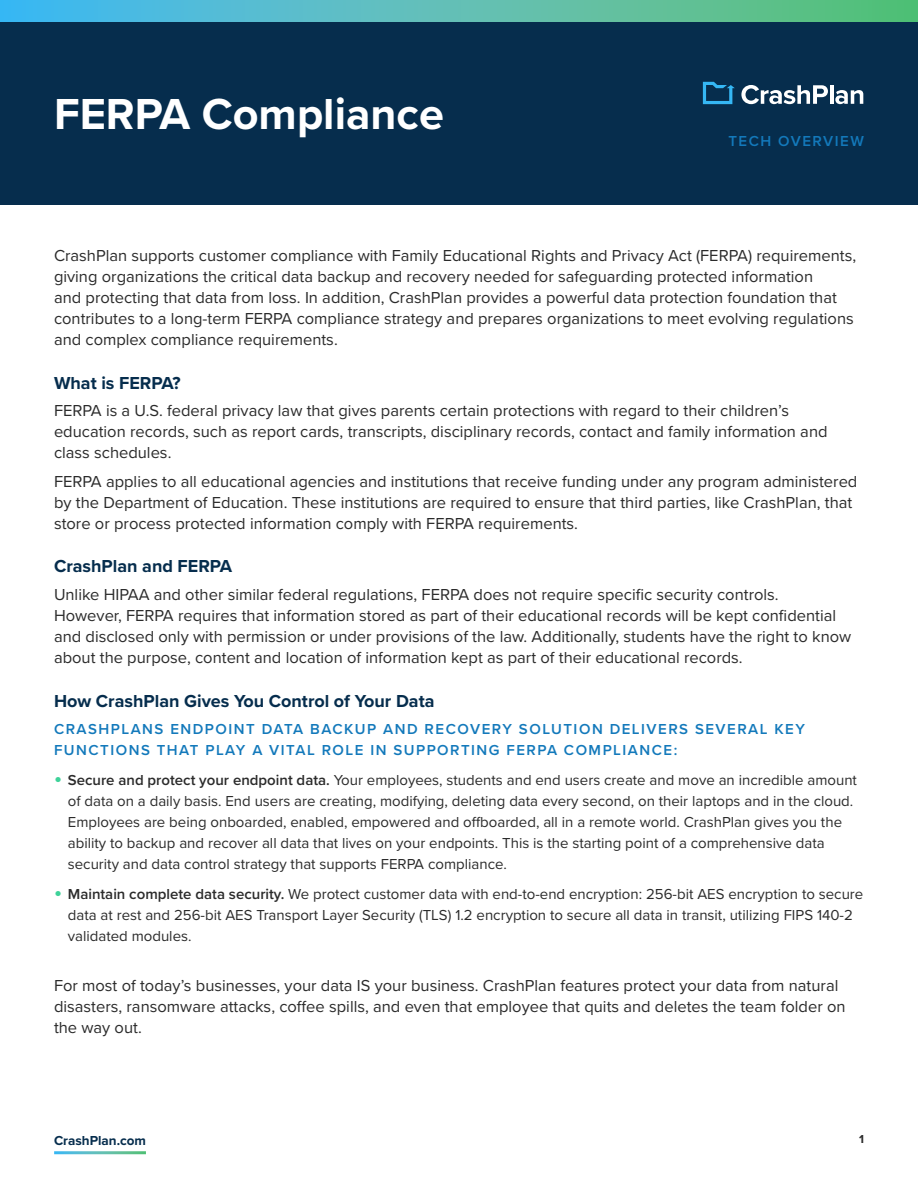
<style>
.page{position:relative;width:918px;height:1188px;background:#fff}
.page>*{position:absolute;margin:0;border:0;box-sizing:border-box;transform-origin:0 0}
.t1{font:700 45px "Proxima Nova";color:#fff}
.t2{font:700 18px "Proxima Nova";color:#062d4d}
.t3{font:16.5px/21px "Proxima Nova";color:#2b2b2b}
.t4{font:15px/21px "Proxima Nova";color:#2b2b2b}
.t5{font:600 15px/21px "Proxima Nova";letter-spacing:.1em;color:#1379bb}
.t6{font:700 13.5px "Proxima Nova";color:#062d4d}
.t7{font:700 12px "Proxima Nova";color:#2b2b2b}
.s1{font-weight:600;font-size:22.5px;color:#3ed299}
.s2{font-weight:600}
</style>
<div class="page">
<div style="left:0;top:22px;width:918px;height:183px;background:#062d4d"></div>
<svg style="left:741px;top:85px;width:87px;height:19px"></svg>
<hr style="left:830px;top:85px;width:3px;height:19px;background:#fff">
<svg style="left:835px;top:90px;width:28px;height:14px"></svg>
<svg style="left:703px;top:82px;width:32px;height:22px"></svg>
<svg style="left:0;top:0;width:918px;height:22px;background:#57bdb4"></svg>
<h1 class="t1" style="left:54px;top:80px;width:391px">FERPA Compliance</h1>
<p class="t5" style="left:728px;top:130px;width:137px">TECH OVERVIEW</p>
<p class="t3" style="left:54px;top:244px;width:804px">CrashPlan supports customer compliance with Family Educational Rights and Privacy Act (FERPA) requirements, giving organizations the critical data backup and recovery needed for safeguarding protected information<br>and protecting that data from loss. In addition, CrashPlan provides a powerful data protection foundation that contributes to a long-term FERPA compliance strategy and prepares organizations to meet evolving regulations and complex compliance requirements.</p>
<p class="t2" style="left:54px;top:369px;width:128px">What is FERPA?</p>
<p class="t3" style="left:54px;top:400px;width:775px">FERPA is a U.S. federal privacy law that gives parents certain protections with regard to their children’s education records, such as report cards, transcripts, disciplinary records, contact and family information and class schedules.</p>
<p class="t3" style="left:54px;top:470px;width:805px">FERPA applies to all educational agencies and institutions that receive funding under any program administered by the Department of Education. These institutions are required to ensure that third parties, like CrashPlan, that store or process protected information comply with FERPA requirements.</p>
<p class="t2" style="left:54px;top:553px;width:180px">CrashPlan and FERPA</p>
<p class="t3" style="left:54px;top:583px;width:799px">Unlike HIPAA and other similar federal regulations, FERPA does not require specific security controls.<br>However, FERPA requires that information stored as part of their educational records will be kept confidential and disclosed only with permission or under provisions of the law. Additionally, students have the right to know about the purpose, content and location of information kept as part of their educational records.</p>
<p class="t2" style="left:54px;top:687px;width:382px">How CrashPlan Gives You Control of Your Data</p>
<p class="t5" style="left:54px;top:719px;width:753px">CRASHPLANS ENDPOINT DATA BACKUP AND RECOVERY SOLUTION DELIVERS SEVERAL KEY<br>FUNCTIONS THAT PLAY A VITAL ROLE IN SUPPORTING FERPA COMPLIANCE:</p>
<p class="t4" style="left:68px;top:769px;width:791px;text-indent:-14px"><span class="s1">•</span> <span class="s2">Secure and protect your endpoint data.</span> Your employees, students and end users create and move an incredible amount of data on a daily basis. End users are creating, modifying, deleting data every second, on their laptops and in the cloud.<br>Employees are being onboarded, enabled, empowered and offboarded, all in a remote world. CrashPlan gives you the ability to backup and recover all data that lives on your endpoints. This is the starting point of a comprehensive data security and data control strategy that supports FERPA compliance.</p>
<p class="t4" style="left:68px;top:883px;width:797px;text-indent:-14px"><span class="s1">•</span> <span class="s2">Maintain complete data security.</span> We protect customer data with end-to-end encryption: 256-bit AES encryption to secure data at rest and 256-bit AES Transport Layer Security (TLS) 1.2 encryption to secure all data in transit, utilizing FIPS 140-2 validated modules.</p>
<p class="t3" style="left:54px;top:974px;width:793px">For most of today’s businesses, your data IS your business. CrashPlan features protect your data from natural disasters, ransomware attacks, coffee spills, and even that employee that quits and deletes the team folder on the way out.</p>
<p class="t6" style="left:54px;top:1130px;width:94px">CrashPlan.com</p>
<p class="t7" style="left:859px;top:1131px;width:6px">1</p>
</div>
